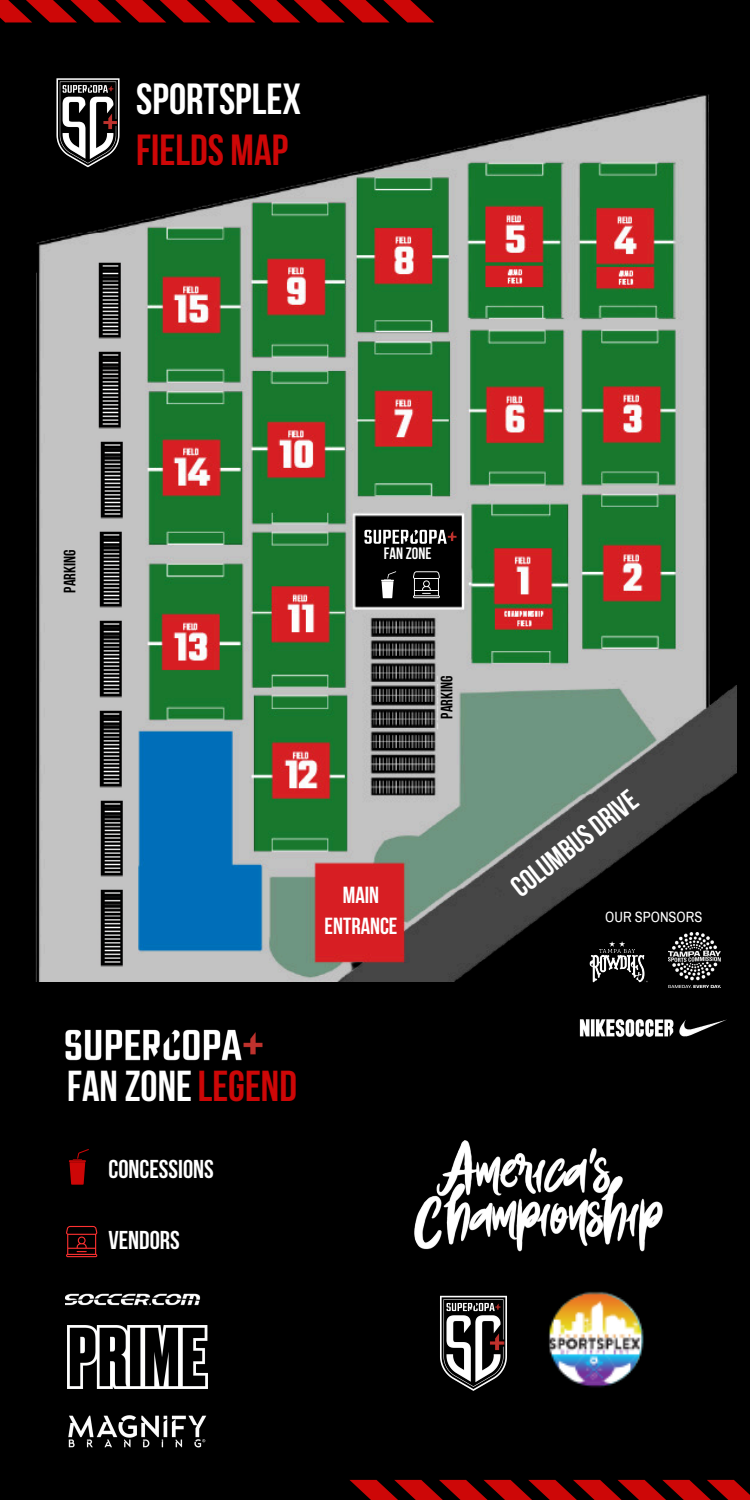
<style>
.page{position:relative;width:750px;height:1500px;background:#000}
.page>*{position:absolute;margin:0;border:0;box-sizing:border-box;transform-origin:0 0}
.t1{font:700 43.38px "Bebas Neue";color:#fff}
.t2{font:700 43.38px "Bebas Neue";color:#cd0707}
.t3{font:700 43.12px "Bebas Neue";color:#fff}
.t4{font:700 29.38px "Bebas Neue";color:#fff}
.t5{font:700 25.75px "Bebas Neue";color:#fff}
.t6{font:700 23.25px/30.8px "Bebas Neue";color:#fff;text-align:center}
.t7{font:700 16.38px "Bebas Neue";color:#000}
.t8{font:700 16.38px "Bebas Neue";color:#fff}
.t9{font:14.5px "Archivo Narrow";color:#fff}
.s1{color:#cd0707}
</style>
<div class="page">
<img style="left:549px;top:1291px;width:95px;height:97px">
<img style="left:35px;top:94px;width:701px;height:888px">
<svg style="left:381px;top:571px;width:15px;height:27px"></svg>
<svg style="left:413px;top:571px;width:27px;height:27px"></svg>
<img style="left:362px;top:527px;width:97px;height:20px">
<img style="left:65px;top:1029px;width:198px;height:32px">
<svg style="left:69px;top:1149px;width:20px;height:36px"></svg>
<svg style="left:66px;top:1226px;width:31px;height:31px"></svg>
<svg style="left:0;top:0;width:434px;height:22px"></svg>
<svg style="left:350px;top:1480px;width:400px;height:20px"></svg>
<img style="left:440px;top:1295px;width:67px;height:96px">
<img style="left:68px;top:1415px;width:139px;height:33px">
<img style="left:66px;top:1293px;width:135px;height:13px">
<img style="left:587px;top:936px;width:63px;height:47px">
<img style="left:669px;top:933px;width:51px;height:54px">
<img style="left:579px;top:1019px;width:148px;height:18px">
<img style="left:414px;top:1140px;width:249px;height:112px">
<img style="left:48px;top:78px;width:79px;height:94px">
<div style="left:45px;top:252px;width:92px;height:717px;background:#c3c3c3"></div>
<img style="left:98px;top:262px;width:23px;height:77px">
<img style="left:98px;top:351px;width:23px;height:78px">
<img style="left:100px;top:441px;width:23px;height:78px">
<img style="left:99px;top:531px;width:23px;height:77px">
<img style="left:99px;top:620px;width:23px;height:78px">
<img style="left:99px;top:710px;width:23px;height:78px">
<img style="left:100px;top:800px;width:23px;height:77px">
<img style="left:100px;top:889px;width:23px;height:78px">
<img style="left:68px;top:1325px;width:140px;height:64px">
<p class="t1" style="left:136px;top:81px;width:166px">SPORTSPLEX</p>
<h4 class="t2" style="left:136px;top:132px;width:154px">FIELDS MAP</h4>
<p class="t7" style="left:63px;top:593px;width:44px;rotate:-90deg">PARKING</p>
<p class="t8" style="left:384px;top:547px;width:49px">FAN ZONE</p>
<p class="t7" style="left:440px;top:719px;width:44px;rotate:-90deg">PARKING</p>
<p class="t6" style="left:325px;top:882px;width:74px">MAIN<br>ENTRANCE</p>
<h1 class="t3" style="left:67px;top:1068px;width:231px">FAN ZONE<span class="s1">LEGEND</span></h1>
<h2 class="t5" style="left:109px;top:1159px;width:107px">CONCESSIONS</h2>
<p class="t5" style="left:109px;top:1230px;width:73px">VENDORS</p>
<p class="t4" style="left:507px;top:881px;width:153px;rotate:-38deg">COLUMBUS DRIVE</p>
<p class="t9" style="left:605px;top:909px;width:99px">OUR SPONSORS</p>
</div>
